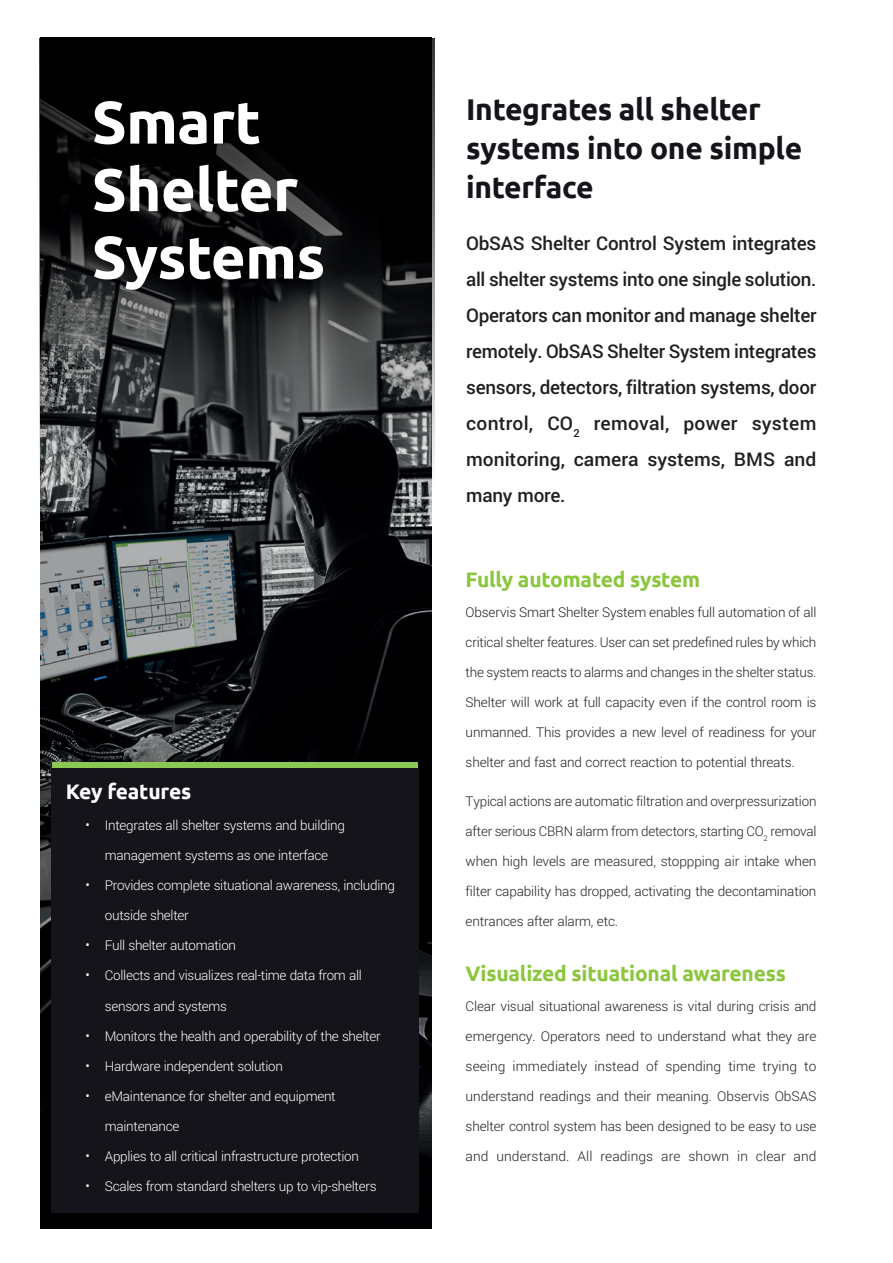
<style>
.page{position:relative;width:893px;height:1263px;background:#fff}
.page>*{position:absolute;margin:0;border:0;box-sizing:border-box;transform-origin:0 0}
.t1{font:700 60px/67.5px "Ubuntu";letter-spacing:-.01em;color:#fff}
.t2{font:700 30px/39px "Ubuntu";letter-spacing:-.01em;color:#15141a}
.t3{font:500 21px/36px "Yantramanav";color:#231f20;text-align:justify}
.t4{font:700 21px "Ubuntu";letter-spacing:-.01em;color:#8bc63e}
.t5{font:700 21px "Ubuntu";letter-spacing:-.01em;color:#fff}
.t6{font:300 15px/30px "Yantramanav";letter-spacing:-.01em;color:#231f20;text-align:justify}
.t7{font:300 15px/30px "Yantramanav";letter-spacing:-.02em;color:#fff}
</style>
<div class="page">
<img style="left:40px;top:507px;width:391px;height:721px">
<svg style="left:39px;top:38px;width:395px;height:469px;background:#1f2021"></svg>
<div style="left:51px;top:768px;width:367px;height:444px;background:#15141a"></div>
<div style="left:52px;top:762px;width:365px;height:6px;background:#8cc753"></div>
<h1 class="t1" style="left:92px;top:88px;width:235px">Smart<br>Shelter<br>Systems</h1>
<h3 class="t5" style="left:66px;top:779px;width:127px">Key features</h3>
<p class="t7" style="left:85px;top:811px;width:261px;text-align:center">• Integrates all shelter systems and building management systems as one interface</p>
<p class="t7" style="left:105px;top:871px;width:291px;text-indent:-20px">• Provides complete situational awareness, including outside shelter</p>
<p class="t7" style="left:85px;top:931px;width:152px">• Full shelter automation</p>
<p class="t7" style="left:105px;top:961px;width:258px;text-indent:-20px">• Collects and visualizes real-time data from all sensors and systems</p>
<p class="t7" style="left:85px;top:1021px;width:297px">• Monitors the health and operability of the shelter</p>
<p class="t7" style="left:85px;top:1051px;width:199px">• Hardware independent solution</p>
<p class="t7" style="left:105px;top:1081px;width:232px;text-indent:-20px">• eMaintenance for shelter and equipment maintenance</p>
<p class="t7" style="left:85px;top:1141px;width:275px">• Applies to all critical infrastructure protection</p>
<p class="t7" style="left:85px;top:1171px;width:293px">• Scales from standard shelters up to vip-shelters</p>
<h2 class="t2" style="left:466px;top:90px;width:338px">Integrates all shelter systems into one simple interface</h2>
<p class="t3" style="left:466px;top:226px;width:352px">ObSAS Shelter Control System integrates all shelter systems into one single solution.<br>Operators can monitor and manage shelter remotely. ObSAS Shelter System integrates sensors, detectors, filtration systems, door control, CO<sub>2</sub> removal, power system monitoring, camera systems, BMS and many more.</p>
<h3 class="t4" style="left:466px;top:567px;width:236px">Fully automated system</h3>
<p class="t6" style="left:466px;top:597px;width:352px">Observis Smart Shelter System enables full automation of all critical shelter features. User can set predefined rules by which the system reacts to alarms and changes in the shelter status.<br>Shelter will work at full capacity even if the control room is unmanned. This provides a new level of readiness for your shelter and fast and correct reaction to potential threats.</p>
<p class="t6" style="left:466px;top:786px;width:352px">Typical actions are automatic filtration and overpressurization after serious CBRN alarm from detectors, starting CO<sub>2</sub> removal when high levels are measured, stoppping air intake when filter capability has dropped, activating the decontamination entrances after alarm, etc.</p>
<h3 class="t4" style="left:466px;top:961px;width:322px">Visualized situational awareness</h3>
<p class="t6" style="left:466px;top:991px;width:352px">Clear visual situational awareness is vital during crisis and emergency. Operators need to understand what they are seeing immediately instead of spending time trying to understand readings and their meaning. Observis ObSAS shelter control system has been designed to be easy to use and understand. All readings are shown in clear and</p>
</div>
